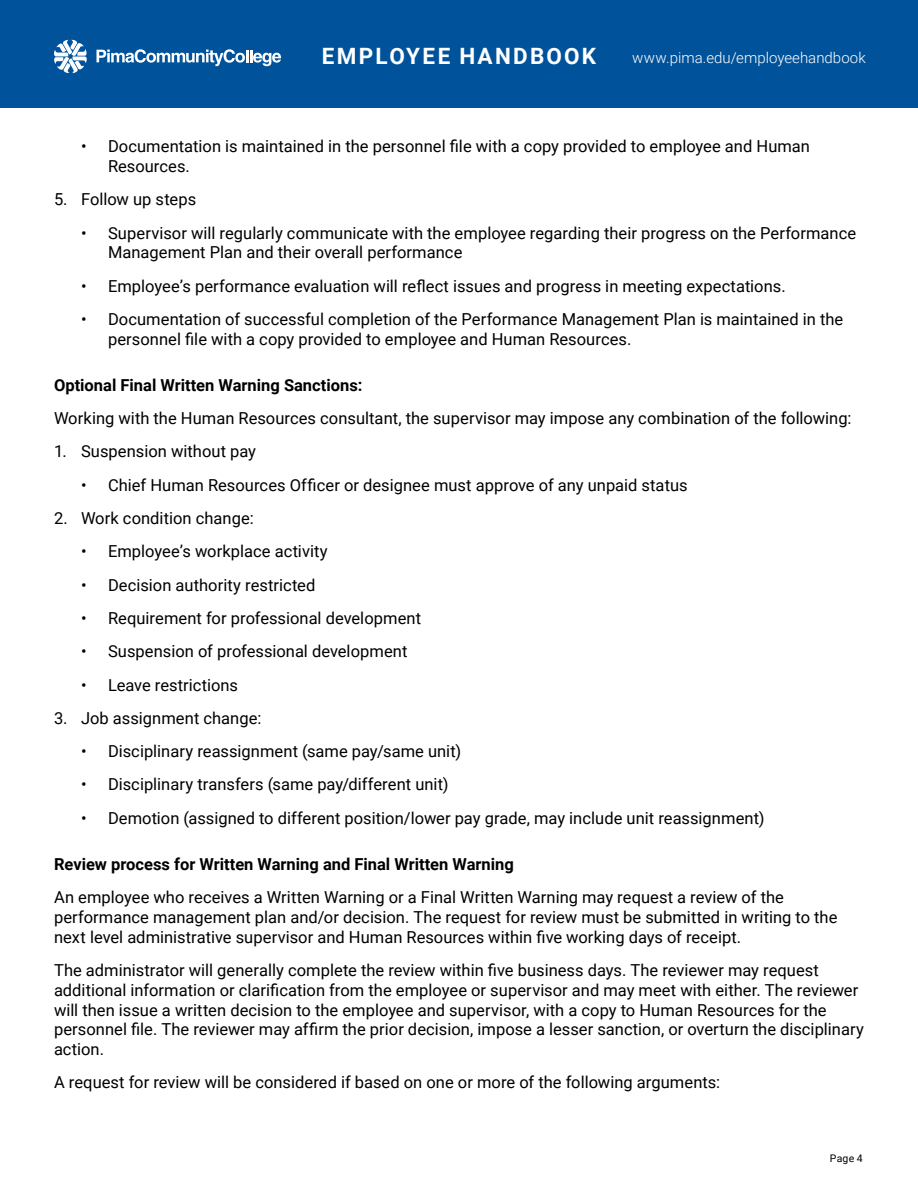
<style>
.page{position:relative;width:918px;height:1188px;background:#fff}
.page>*{position:absolute;margin:0;border:0;box-sizing:border-box;transform-origin:0 0}
.t1{font:700 22.5px "Roboto";letter-spacing:.1em;color:#fff}
.t2{font:16.5px/19.8px "Roboto";color:#000}
.Heading_2{font:700 16.5px "Roboto";color:#000}
.t3{font:300 15px "Roboto";color:#fff}
.t4{font:10.5px "Roboto";color:#000}
</style>
<div class="page">
<div style="left:0;top:0;width:918px;height:108px;background:#00539b"></div>
<svg style="left:54px;top:40px;width:33px;height:33px"></svg>
<svg style="left:97px;top:49px;width:184px;height:17px"></svg>
<h1 class="t1" style="left:322px;top:40px;width:276px">EMPLOYEE HANDBOOK</h1>
<p class="t3" style="left:632px;top:47px;width:235px">www.pima.edu/employeehandbook</p>
<p class="t2" style="left:108px;top:136px;width:704px;text-indent:-27px">• Documentation is maintained in the personnel file with a copy provided to employee and Human<br>Resources.</p>
<p class="t2" style="left:54px;top:189px;width:144px">5. Follow up steps</p>
<p class="t2" style="left:108px;top:222px;width:750px;text-indent:-27px">• Supervisor will regularly communicate with the employee regarding their progress on the Performance<br>Management Plan and their overall performance</p>
<p class="t2" style="left:81px;top:275px;width:706px">• Employee’s performance evaluation will reflect issues and progress in meeting expectations.</p>
<p class="t2" style="left:108px;top:309px;width:737px;text-indent:-27px">• Documentation of successful completion of the Performance Management Plan is maintained in the personnel file with a copy provided to employee and Human Resources.</p>
<p class="Heading_2" style="left:54px;top:373px;width:310px">Optional Final Written Warning Sanctions:</p>
<p class="t2" style="left:54px;top:408px;width:799px">Working with the Human Resources consultant, the supervisor may impose any combination of the following:</p>
<p class="t2" style="left:54px;top:441px;width:204px">1. Suspension without pay</p>
<p class="t2" style="left:81px;top:474px;width:608px">• Chief Human Resources Officer or designee must approve of any unpaid status</p>
<p class="t2" style="left:54px;top:508px;width:201px">2. Work condition change:</p>
<p class="t2" style="left:81px;top:541px;width:248px">• Employee’s workplace activity</p>
<p class="t2" style="left:81px;top:574px;width:236px">• Decision authority restricted</p>
<p class="t2" style="left:81px;top:608px;width:342px">• Requirement for professional development</p>
<p class="t2" style="left:81px;top:641px;width:328px">• Suspension of professional development</p>
<p class="t2" style="left:81px;top:674px;width:159px">• Leave restrictions</p>
<p class="t2" style="left:54px;top:707px;width:209px">3. Job assignment change:</p>
<p class="t2" style="left:81px;top:741px;width:382px">• Disciplinary reassignment (same pay/same unit)</p>
<p class="t2" style="left:81px;top:774px;width:369px">• Disciplinary transfers (same pay/different unit)</p>
<p class="t2" style="left:81px;top:807px;width:685px">• Demotion (assigned to different position/lower pay grade, may include unit reassignment)</p>
<p class="Heading_2" style="left:54px;top:852px;width:461px">Review process for Written Warning and Final Written Warning</p>
<p class="t2" style="left:54px;top:887px;width:785px">An employee who receives a Written Warning or a Final Written Warning may request a review of the performance management plan and/or decision. The request for review must be submitted in writing to the next level administrative supervisor and Human Resources within five working days of receipt.</p>
<p class="t2" style="left:54px;top:960px;width:812px">The administrator will generally complete the review within five business days. The reviewer may request additional information or clarification from the employee or supervisor and may meet with either. The reviewer will then issue a written decision to the employee and supervisor, with a copy to Human Resources for the personnel file. The reviewer may affirm the prior decision, impose a lesser sanction, or overturn the disciplinary action.</p>
<p class="t2" style="left:54px;top:1072px;width:668px">A request for review will be considered if based on one or more of the following arguments:</p>
<p class="t4" style="left:830px;top:1151px;width:34px">Page 4</p>
</div>
